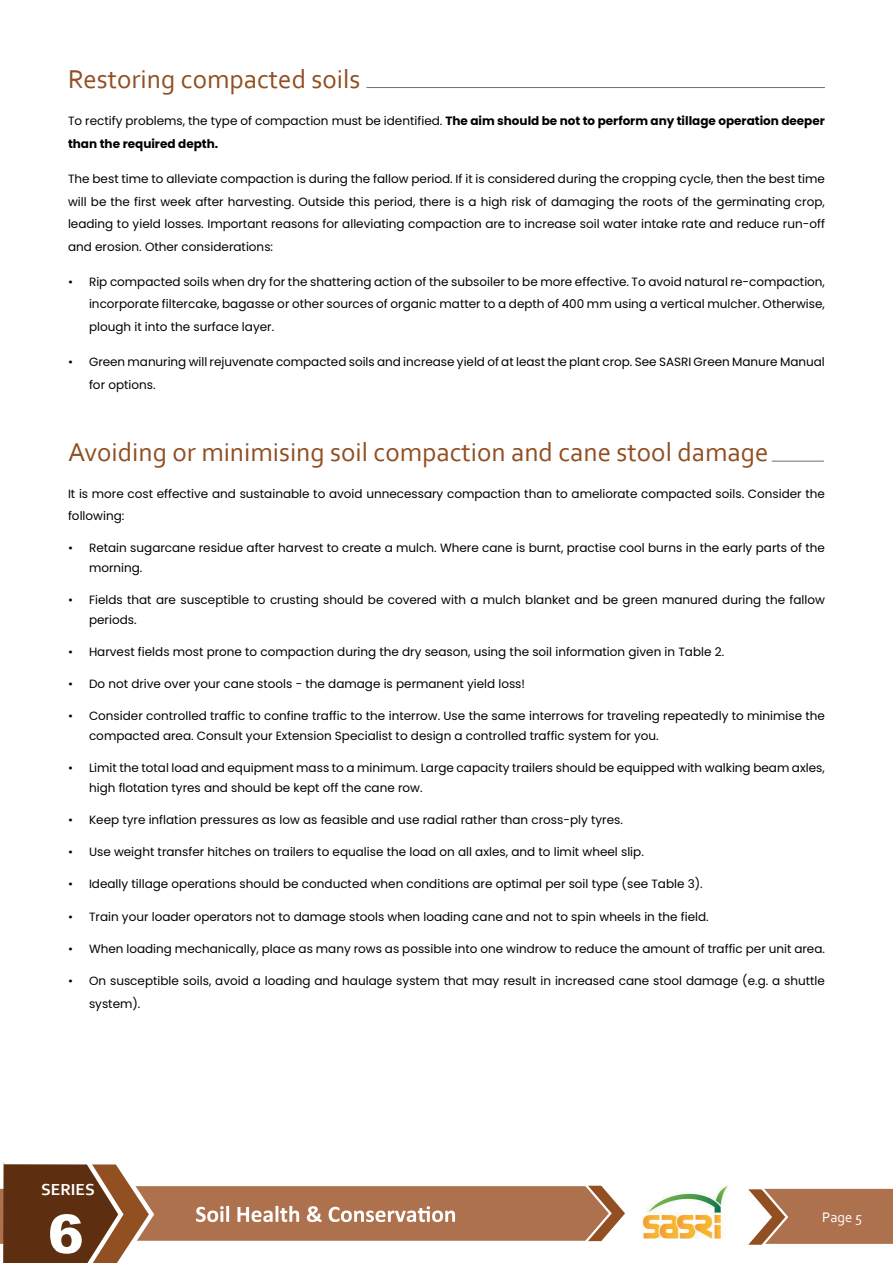
<style>
.page{position:relative;width:893px;height:1263px;background:#fff}
.page>*{position:absolute;margin:0;border:0;box-sizing:border-box;transform-origin:0 0}
.t1{font:900 53.55px "Arial";color:#fff}
.t2{font:27px "Corbel";color:#914f22}
.t3{font:700 16.8px "Corbel";color:#fff}
.t4{font:14.55px "Corbel";color:#fff}
.t5{font:12px/22.5px "Poppins";color:#000}
.t6{font:700 12px/22.5px "Poppins";color:#000}
.s1{font-weight:400}
</style>
<div class="page">
<img style="left:643px;top:1185px;width:86px;height:53px">
<svg style="left:0;top:1162px;width:625px;height:101px"></svg>
<svg style="left:748px;top:1188px;width:145px;height:57px;background:#b68161"></svg>
<hr style="left:366px;top:87px;width:459px;height:1px;background:#6d6e71">
<hr style="left:772px;top:461px;width:52px;height:1px;background:#6d6e71">
<h2 class="t2" style="left:68px;top:63px;width:294px">Restoring compacted soils</h2>
<p class="t6" style="left:68px;top:110px;width:758px"><span class="s1">To rectify problems, the type of compaction must be identified.</span> The aim should be not to perform any tillage operation deeper than the required depth.</p>
<p class="t5" style="left:68px;top:168px;width:758px;text-align:justify">The best time to alleviate compaction is during the fallow period. If it is considered during the cropping cycle, then the best time will be the first week after harvesting. Outside this period, there is a high risk of damaging the roots of the germinating crop, leading to yield losses. Important reasons for alleviating compaction are to increase soil water intake rate and reduce run-off and erosion. Other considerations:</p>
<p class="t5" style="left:89px;top:270px;width:737px;text-align:justify;text-indent:-21px">• Rip compacted soils when dry for the shattering action of the subsoiler to be more effective. To avoid natural re-compaction, incorporate filtercake, bagasse or other sources of organic matter to a depth of 400 mm using a vertical mulcher. Otherwise, plough it into the surface layer.</p>
<p class="t5" style="left:89px;top:351px;width:737px;text-indent:-21px">• Green manuring will rejuvenate compacted soils and increase yield of at least the plant crop. See SASRI Green Manure Manual for options.</p>
<h2 class="t2" style="left:68px;top:435px;width:702px">Avoiding or minimising soil compaction and cane stool damage</h2>
<p class="t5" style="left:68px;top:482px;width:758px">It is more cost effective and sustainable to avoid unnecessary compaction than to ameliorate compacted soils. Consider the following:</p>
<p class="t5" style="left:89px;top:538px;width:737px;line-height:19.5px;text-indent:-21px">• Retain sugarcane residue after harvest to create a mulch. Where cane is burnt, practise cool burns in the early parts of the morning.</p>
<p class="t5" style="left:89px;top:590px;width:737px;line-height:19.5px;text-indent:-21px">• Fields that are susceptible to crusting should be covered with a mulch blanket and be green manured during the fallow periods.</p>
<p class="t5" style="left:68px;top:640px;width:658px">• Harvest fields most prone to compaction during the dry season, using the soil information given in Table 2.</p>
<p class="t5" style="left:68px;top:673px;width:459px">• Do not drive over your cane stools - the damage is permanent yield loss!</p>
<p class="t5" style="left:89px;top:706px;width:737px;line-height:19.5px;text-indent:-21px">• Consider controlled traffic to confine traffic to the interrow. Use the same interrows for traveling repeatedly to minimise the compacted area. Consult your Extension Specialist to design a controlled traffic system for you.</p>
<p class="t5" style="left:89px;top:758px;width:737px;line-height:19.5px;text-indent:-21px">• Limit the total load and equipment mass to a minimum. Large capacity trailers should be equipped with walking beam axles, high flotation tyres and should be kept off the cane row.</p>
<p class="t5" style="left:68px;top:808px;width:556px">• Keep tyre inflation pressures as low as feasible and use radial rather than cross-ply tyres.</p>
<p class="t5" style="left:68px;top:841px;width:577px">• Use weight transfer hitches on trailers to equalise the load on all axles, and to limit wheel slip.</p>
<p class="t5" style="left:68px;top:873px;width:636px">• Ideally tillage operations should be conducted when conditions are optimal per soil type (see Table 3).</p>
<p class="t5" style="left:68px;top:905px;width:642px">• Train your loader operators not to damage stools when loading cane and not to spin wheels in the field.</p>
<p class="t5" style="left:68px;top:937px;width:758px">• When loading mechanically, place as many rows as possible into one windrow to reduce the amount of traffic per unit area.</p>
<p class="t5" style="left:89px;top:970px;width:737px;text-indent:-21px">• On susceptible soils, avoid a loading and haulage system that may result in increased cane stool damage (e.g. a shuttle system).</p>
<h3 class="t3" style="left:41px;top:1179px;width:55px">SERIES</h3>
<h1 class="t1" style="left:48px;top:1195px;width:37px">6</h1>
<p class="t4" style="left:822px;top:1208px;width:42px">Page 5</p>
</div>
